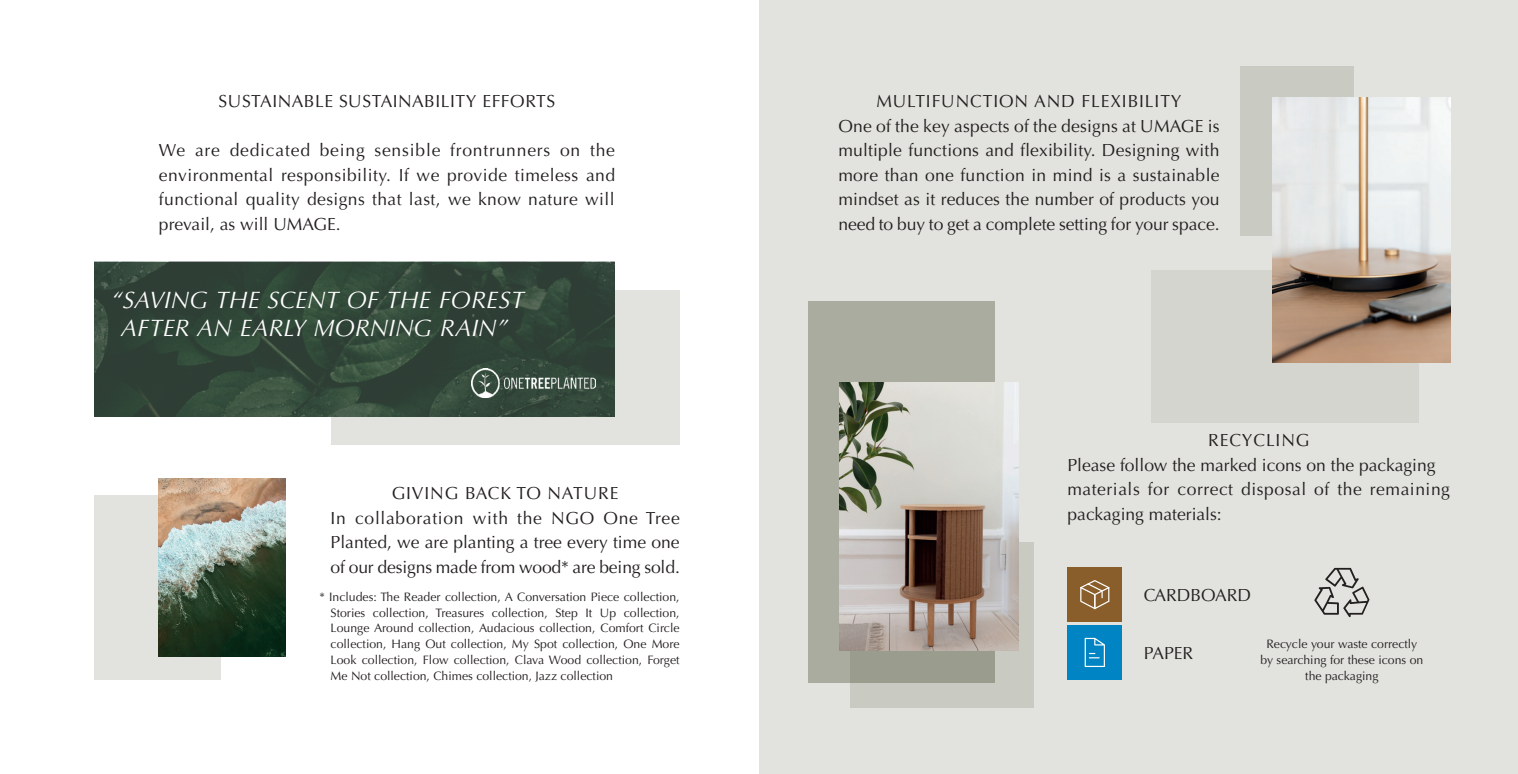
<style>
.page{position:relative;width:1518px;height:774px;background:#fff}
.page>*{position:absolute;margin:0;border:0;box-sizing:border-box;transform-origin:0 0}
.t1{font:italic 23.8px/28.5px "Optima LT Std";letter-spacing:.005em;color:#fff;text-align:center}
.t2{font:17.5px/24.5px "Optima LT Std";letter-spacing:.01em;color:#231f20;text-align:center}
.t3{font:17.5px "Optima LT Std";letter-spacing:.03em;color:#231f20}
.t4{font:12.25px/15.8px "Optima LT Std";color:#231f20;text-align:center}
</style>
<div class="page">
<div style="left:759px;top:0;width:759px;height:774px;background:#e2e2de"></div>
<div style="left:94px;top:495px;width:127px;height:185px;background:#e2e2de"></div>
<img style="left:159px;top:479px;width:127px;height:177px">
<div style="left:331px;top:290px;width:349px;height:155px;background:#e2e2de"></div>
<svg style="left:94px;top:262px;width:521px;height:154px;background:#314639"></svg>
<img style="left:471px;top:369px;width:124px;height:28px">
<div style="left:1240px;top:66px;width:114px;height:170px;background:#c9cac2"></div>
<div style="left:850px;top:543px;width:183px;height:165px;background:#c9cac2"></div>
<svg style="left:808px;top:301px;width:187px;height:381px;background:#a7a99d"></svg>
<img style="left:839px;top:382px;width:179px;height:268px">
<div style="left:1152px;top:270px;width:267px;height:152px;background:#d5d5cf"></div>
<img style="left:1273px;top:97px;width:177px;height:266px">
<div style="left:1068px;top:567px;width:54px;height:55px;background:#895e2b"></div>
<svg style="left:1080px;top:580px;width:29px;height:29px"></svg>
<div style="left:1068px;top:625px;width:54px;height:55px;background:#0084c3"></div>
<svg style="left:1085px;top:638px;width:20px;height:29px"></svg>
<svg style="left:1314px;top:568px;width:55px;height:49px"></svg>
<p class="t3" style="left:219px;top:91px;width:338px">SUSTAINABLE SUSTAINABILITY EFFORTS</p>
<p class="t2" style="left:159px;top:138px;width:458px;text-align:justify">We are dedicated being sensible frontrunners on the environmental responsibility. If we provide timeless and functional quality designs that last, we know nature will prevail, as will UMAGE.</p>
<h1 class="t1" style="left:111px;top:285px;width:415px">“SAVING THE SCENT OF THE FOREST<br>AFTER AN EARLY MORNING RAIN”</h1>
<p class="t2" style="left:331px;top:481px;width:351px">GIVING BACK TO NATURE<br>In collaboration with the NGO One Tree Planted, we are planting a tree every time one of our designs made from wood* are being sold.</p>
<p class="t4" style="left:331px;top:589px;width:350px;text-align:justify;text-indent:-11px">* Includes: The Reader collection, A Conversation Piece collection, Stories collection, Treasures collection, Step It Up collection, Lounge Around collection, Audacious collection, Comfort Circle collection, Hang Out collection, My Spot collection, One More Look collection, Flow collection, Clava Wood collection, Forget Me Not collection, Chimes collection, Jazz collection</p>
<p class="t2" style="left:838px;top:89px;width:383px">MULTIFUNCTION AND FLEXIBILITY<br>One of the key aspects of the designs at UMAGE is multiple functions and flexibility. Designing with more than one function in mind is a sustainable mindset as it reduces the number of products you need to buy to get a complete setting for your space.</p>
<p class="t2" style="left:1067px;top:428px;width:384px;text-align:left;text-indent:141px">RECYCLING<br>Please follow the marked icons on the packaging materials for correct disposal of the remaining packaging materials:</p>
<p class="t2" style="left:1144px;top:583px;width:109px">CARDBOARD</p>
<p class="t2" style="left:1144px;top:641px;width:51px">PAPER</p>
<p class="t4" style="left:1260px;top:636px;width:164px">Recycle your waste correctly by searching for these icons on the packaging</p>
</div>
